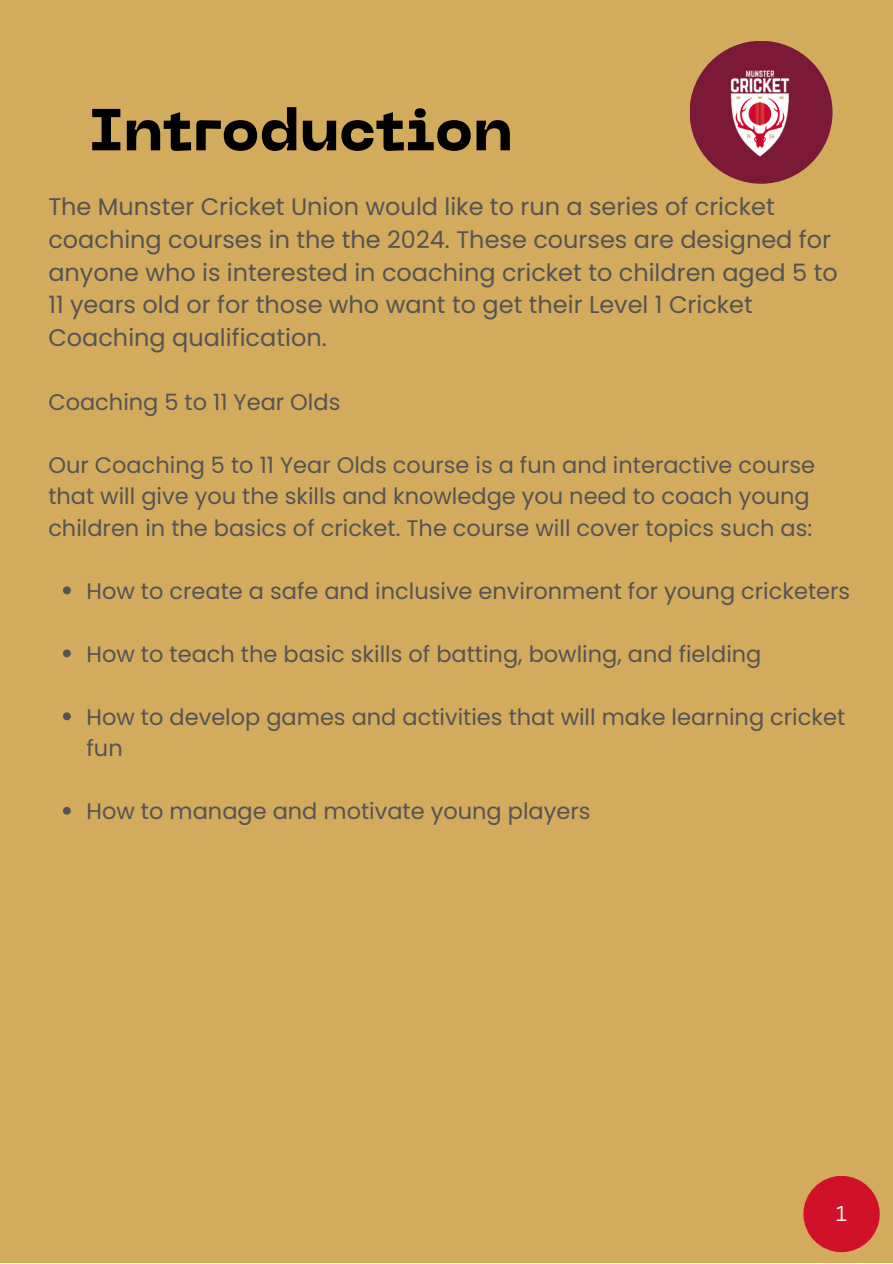
<style>
.page{position:relative;width:893px;height:1264px;background:#fff}
.page>*{position:absolute;margin:0;border:0;box-sizing:border-box;transform-origin:0 0}
.t1{font:800 58.65px "PP Neue Machina";color:#000}
.t2{font:24px/32.5px "Poppins";color:#545454}
.t3{font:22.5px/31.5px "Poppins";color:#545454}
.t4{font:21px "Canva Sans";color:#f5f5ef}
</style>
<div class="page">
<div style="left:0;top:0;width:892px;height:1262px;background:#d2ab5d"></div>
<svg style="left:63px;top:586px;width:8px;height:8px"></svg>
<svg style="left:63px;top:649px;width:8px;height:8px"></svg>
<svg style="left:63px;top:712px;width:8px;height:8px"></svg>
<svg style="left:63px;top:806px;width:8px;height:8px"></svg>
<div style="left:689px;top:41px;width:143px;height:143px;background:#7c1937;border-radius:50%"></div>
<img style="left:730px;top:70px;width:60px;height:87px">
<div style="left:803px;top:1175px;width:76px;height:77px;background:#cf122a;border-radius:50%"></div>
<p class="t1" style="left:89px;top:107px;width:425px">Introduction</p>
<p class="t2" style="left:48px;top:191px;width:790px">The Munster Cricket Union would like to run a series of cricket coaching courses in the the 2024. These courses are designed for anyone who is interested in coaching cricket to children aged 5 to 11 years old or for those who want to get their Level 1 Cricket Coaching qualification.</p>
<p class="t3" style="left:48px;top:386px;width:293px">Coaching 5 to 11 Year Olds</p>
<p class="t3" style="left:48px;top:449px;width:768px">Our Coaching 5 to 11 Year Olds course is a fun and interactive course that will give you the skills and knowledge you need to coach young children in the basics of cricket. The course will cover topics such as:</p>
<p class="t3" style="left:87px;top:575px;width:765px">How to create a safe and inclusive environment for young cricketers</p>
<p class="t3" style="left:87px;top:638px;width:676px">How to teach the basic skills of batting, bowling, and fielding</p>
<p class="t3" style="left:87px;top:701px;width:760px">How to develop games and activities that will make learning cricket fun</p>
<p class="t3" style="left:87px;top:795px;width:505px">How to manage and motivate young players</p>
<p class="t4" style="left:835px;top:1198px;width:13px">1</p>
</div>
